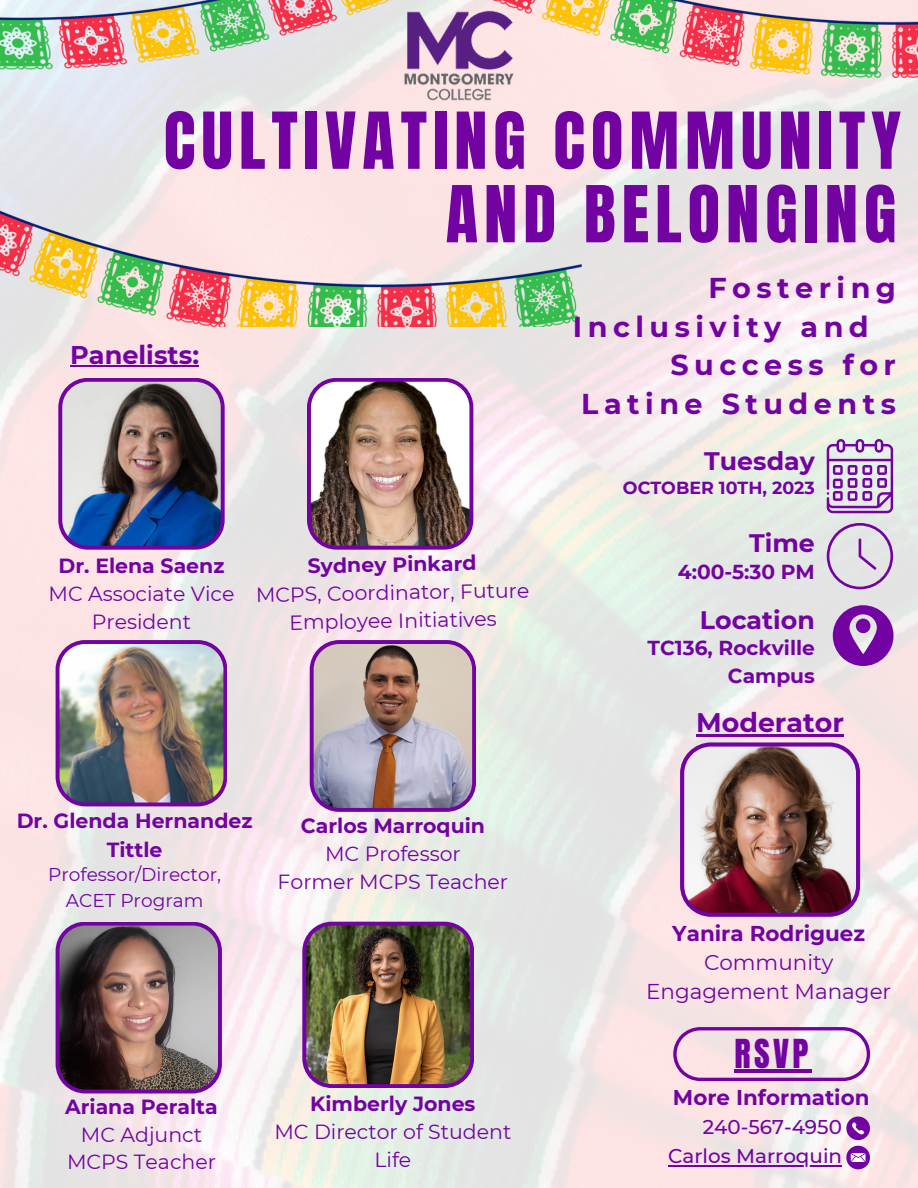
<style>
.page{position:relative;width:918px;height:1188px;background:#fff}
.page>*{position:absolute;margin:0;border:0;box-sizing:border-box;transform-origin:0 0}
.t1{font:66.75px "Anton";letter-spacing:.09em;color:#7302a2}
.t2{font:33.9px "Anton";color:#7302a2}
.t3{font:700 28.65px "Montserrat";letter-spacing:.19em;color:#7302a2}
.t4{font:700 26.85px "Montserrat";color:#7302a2}
.t5{font:700 25.65px "Montserrat";color:#7302a2}
.t6{font:700 25.35px "Montserrat";color:#7302a2}
.t7{font:700 21.45px "Montserrat";color:#7302a2}
.t8{font:21.45px/29.2px "Montserrat";color:#7302a2;text-align:center}
.t9{font:20.4px/28.2px "Montserrat";color:#7302a2;text-align:center}
.t10{font:700 20.4px/28.2px "Montserrat";color:#7302a2;text-align:center}
.t11{font:700 20.25px/28.2px "Montserrat";color:#7302a2;text-align:right}
.t12{font:500 19.95px "Montserrat";color:#7302a2}
.t13{font:18.6px "Montserrat";color:#7302a2}
.t14{font:700 17.4px "Montserrat";color:#7302a2}
</style>
<div class="page">
<img style="left:0;top:77px;width:918px;height:1111px">
<img style="left:0;top:0;width:582px;height:326px">
<svg style="left:846px;top:1117px;width:24px;height:23px"></svg>
<svg style="left:846px;top:1146px;width:24px;height:23px"></svg>
<svg style="left:827px;top:439px;width:66px;height:74px;background:#b895cc"></svg>
<svg style="left:827px;top:523px;width:66px;height:66px;background:#d2c4da"></svg>
<img style="left:680px;top:742px;width:180px;height:175px">
<img style="left:377px;top:0;width:164px;height:146px">
<img style="left:482px;top:0;width:436px;height:77px">
<svg style="left:673px;top:1027px;width:197px;height:54px;background:#e1c5dd"></svg>
<svg style="left:833px;top:605px;width:61px;height:61px;background:#9e56ba"></svg>
<hr style="left:696px;top:734px;width:148px;height:3px;background:#7302a2">
<hr style="left:735px;top:1070px;width:77px;height:3px;background:#7302a2">
<hr style="left:70px;top:365px;width:129px;height:2px;background:#7302a2">
<svg style="left:56px;top:922px;width:166px;height:171px;background:#7e656d"></svg>
<hr style="left:668px;top:1165px;width:174px;height:1px;background:#7302a2">
<img style="left:302px;top:922px;width:172px;height:166px">
<img style="left:307px;top:378px;width:166px;height:172px">
<img style="left:58px;top:378px;width:167px;height:172px">
<img style="left:56px;top:640px;width:171px;height:166px">
<svg style="left:310px;top:640px;width:166px;height:172px;background:#b09aa7"></svg>
<p class="t1" style="left:164px;top:93px;width:739px">CULTIVATING COMMUNITY</p>
<p class="t5" style="left:70px;top:339px;width:130px">Panelists:</p>
<p class="t10" style="left:58px;top:552px;width:167px">Dr. Elena Saenz</p>
<p class="t9" style="left:49px;top:580px;width:187px;line-height:27.6px">MC Associate Vice<br>President</p>
<p class="t1" style="left:446px;top:166px;width:452px">AND BELONGING</p>
<p class="t3" style="left:708px;top:270px;width:189px">Fostering</p>
<p class="t3" style="left:573px;top:309px;width:297px">Inclusivity and</p>
<p class="t3" style="left:670px;top:348px;width:227px">Success for</p>
<p class="t3" style="left:581px;top:386px;width:316px">Latine Students</p>
<p class="t6" style="left:704px;top:446px;width:112px">Tuesday</p>
<p class="t14" style="left:623px;top:477px;width:193px">OCTOBER 10TH, 2023</p>
<p class="t10" style="left:307px;top:552px;width:170px;rotate:-1deg">Sydney Pinkard</p>
<p class="t9" style="left:256px;top:581px;width:275px;rotate:-1deg">MCPS, Coordinator, Future<br>Employee Initiatives</p>
<p class="t6" style="left:749px;top:527px;width:67px">Time</p>
<p class="t11" style="left:678px;top:557px;width:139px">4:00-5:30 PM</p>
<p class="t6" style="left:700px;top:604px;width:116px">Location</p>
<p class="t11" style="left:648px;top:634px;width:169px">TC136, Rockville<br>Campus</p>
<p class="t4" style="left:696px;top:706px;width:149px">Moderator</p>
<p class="t10" style="left:17px;top:807px;width:237px">Dr. Glenda Hernandez<br>Tittle</p>
<p class="t13" style="left:48px;top:863px;width:175px">Professor/Director,</p>
<p class="t13" style="left:66px;top:889px;width:139px">ACET Program</p>
<p class="t10" style="left:301px;top:812px;width:186px">Carlos Marroquin</p>
<p class="t9" style="left:325px;top:840px;width:137px">MC Professor</p>
<p class="t9" style="left:278px;top:867px;width:232px">Former MCPS Teacher</p>
<p class="t7" style="left:672px;top:920px;width:194px">Yanira Rodriguez</p>
<p class="t8" style="left:646px;top:948px;width:247px">Community<br>Engagement Manager</p>
<p class="t2" style="left:735px;top:1029px;width:76px">RSVP</p>
<p class="t7" style="left:673px;top:1084px;width:198px">More Information</p>
<p class="t10" style="left:310px;top:1090px;width:167px">Kimberly Jones</p>
<p class="t9" style="left:274px;top:1118px;width:238px">MC Director of Student<br>Life</p>
<p class="t10" style="left:65px;top:1093px;width:154px">Ariana Peralta</p>
<p class="t9" style="left:81px;top:1120px;width:123px">MC Adjunct</p>
<p class="t9" style="left:67px;top:1148px;width:150px">MCPS Teacher</p>
<p class="t12" style="left:668px;top:1144px;width:175px">Carlos Marroquin</p>
<p class="t12" style="left:703px;top:1115px;width:141px">240-567-4950</p>
</div>
